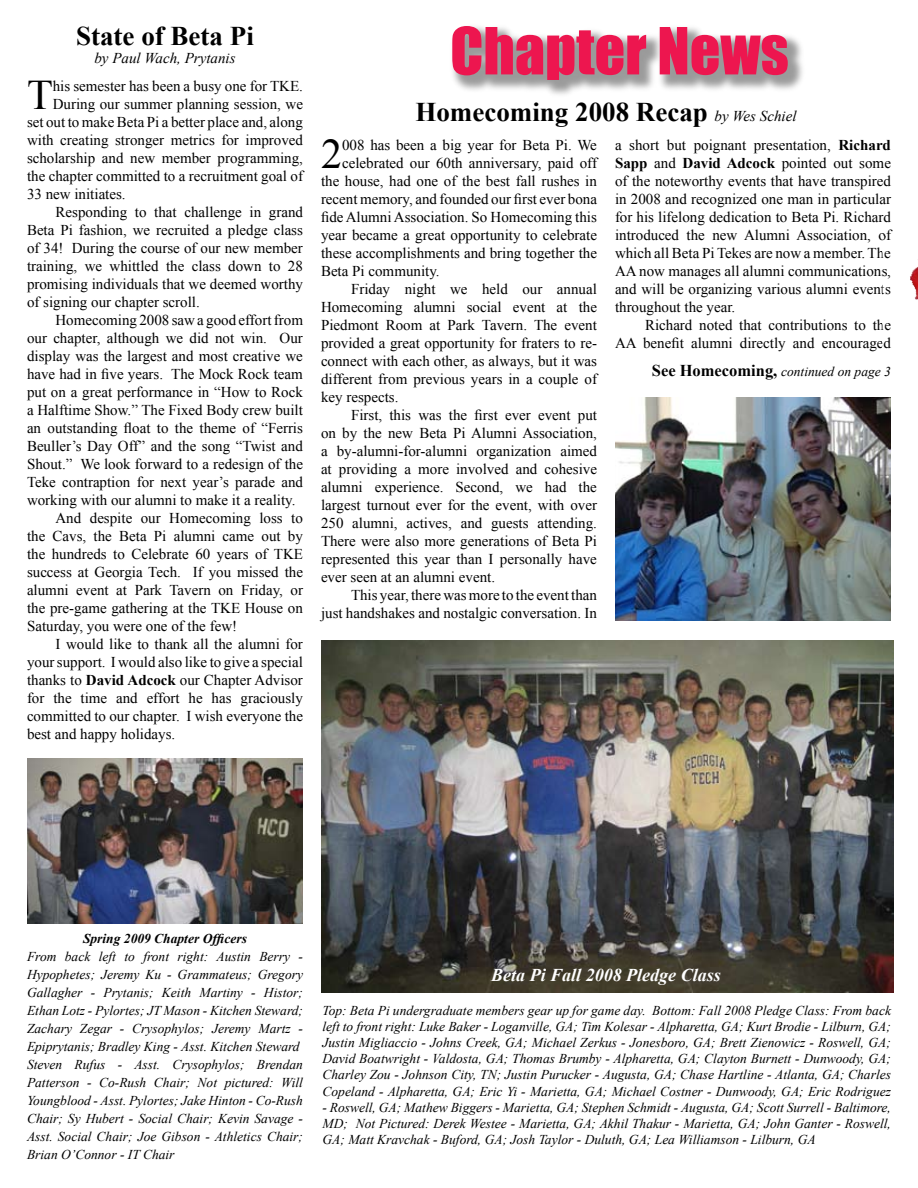
<style>
.page{position:relative;width:918px;height:1188px;background:#fff}
.page>*{position:absolute;margin:0;border:0;box-sizing:border-box;transform-origin:0 0}
.t1{font:60px "Impact";color:#ed164f}
.t2{font:42.15px "Times New Roman";color:#000}
.t3{font:700 27px "Times New Roman";color:#000}
.t4{font:italic 700 18px "Times New Roman";color:#fff}
.t5{font:15px/18px "Times New Roman";color:#000;text-align:justify}
.t6{font:italic 15px "Times New Roman";color:#000}
.t7{font:italic 13.5px/18px "Times New Roman";color:#000;text-align:justify}
.t8{font:italic 700 13.5px "Times New Roman";color:#000}
.s1{font-weight:700}
.s2{font-weight:400;font-style:italic;font-size:15px}
.s3{font-weight:700;font-style:normal;font-size:16.5px}
</style>
<div class="page">
<div style="left:449px;top:23px;width:358px;height:75px;background:#000;opacity:.4"></div>
<img style="left:321px;top:640px;width:572px;height:352px">
<img style="left:615px;top:398px;width:276px;height:223px">
<img style="left:27px;top:758px;width:276px;height:165px">
<h3 class="t3" style="left:76px;top:18px;width:179px">State of Beta Pi</h3>
<p class="t6" style="left:94px;top:48px;width:143px">by Paul Wach, Prytanis</p>
<h2 class="t2" style="left:27px;top:66px;width:27px">T</h2>
<p class="t5" style="left:53px;top:77px;width:252px">his semester has been a busy one for TKE.</p>
<p class="t5" style="left:53px;top:95px;width:252px">During our summer planning session, we</p>
<p class="t5" style="left:27px;top:113px;width:277px">set out to make Beta Pi a better place and, along</p>
<p class="t5" style="left:27px;top:131px;width:278px">with creating stronger metrics for improved</p>
<p class="t5" style="left:27px;top:149px;width:278px">scholarship and new member programming,</p>
<p class="t5" style="left:27px;top:167px;width:278px">the chapter committed to a recruitment goal of</p>
<p class="t5" style="left:27px;top:185px;width:100px">33 new initiates.</p>
<p class="t5" style="left:56px;top:203px;width:249px">Responding to that challenge in grand</p>
<p class="t5" style="left:27px;top:221px;width:278px">Beta Pi fashion, we recruited a pledge class</p>
<p class="t5" style="left:27px;top:239px;width:277px">of 34! During the course of our new member</p>
<p class="t5" style="left:27px;top:257px;width:277px">training, we whittled the class down to 28</p>
<p class="t5" style="left:27px;top:275px;width:278px">promising individuals that we deemed worthy</p>
<p class="t5" style="left:27px;top:293px;width:174px">of signing our chapter scroll.</p>
<p class="t5" style="left:56px;top:311px;width:249px">Homecoming 2008 saw a good effort from</p>
<p class="t5" style="left:27px;top:329px;width:277px">our chapter, although we did not win. Our</p>
<p class="t5" style="left:27px;top:347px;width:277px">display was the largest and most creative we</p>
<p class="t5" style="left:27px;top:365px;width:277px">have had in five years. The Mock Rock team</p>
<p class="t5" style="left:27px;top:383px;width:277px">put on a great performance in “How to Rock</p>
<p class="t5" style="left:27px;top:401px;width:278px">a Halftime Show.” The Fixed Body crew built</p>
<p class="t5" style="left:27px;top:419px;width:277px">an outstanding float to the theme of “Ferris</p>
<p class="t5" style="left:27px;top:437px;width:277px">Beuller’s Day Off” and the song “Twist and</p>
<p class="t5" style="left:27px;top:455px;width:278px">Shout.” We look forward to a redesign of the</p>
<p class="t5" style="left:27px;top:473px;width:278px">Teke contraption for next year’s parade and</p>
<p class="t5" style="left:27px;top:491px;width:270px">working with our alumni to make it a reality.</p>
<p class="t5" style="left:56px;top:509px;width:249px">And despite our Homecoming loss to</p>
<p class="t5" style="left:27px;top:527px;width:277px">the Cavs, the Beta Pi alumni came out by</p>
<p class="t5" style="left:27px;top:545px;width:278px">the hundreds to Celebrate 60 years of TKE</p>
<p class="t5" style="left:27px;top:563px;width:277px">success at Georgia Tech. If you missed the</p>
<p class="t5" style="left:27px;top:581px;width:277px">alumni event at Park Tavern on Friday, or</p>
<p class="t5" style="left:27px;top:599px;width:277px">the pre-game gathering at the TKE House on</p>
<p class="t5" style="left:27px;top:617px;width:212px">Saturday, you were one of the few!</p>
<p class="t5" style="left:56px;top:635px;width:249px">I would like to thank all the alumni for</p>
<p class="t5" style="left:27px;top:653px;width:277px">your support. I would also like to give a special</p>
<p class="t5" style="left:27px;top:671px;width:277px">thanks to <span class="s1">David Adcock</span> our Chapter Advisor</p>
<p class="t5" style="left:27px;top:689px;width:278px">for the time and effort he has graciously</p>
<p class="t5" style="left:27px;top:707px;width:278px">committed to our chapter. I wish everyone the</p>
<p class="t5" style="left:27px;top:725px;width:150px">best and happy holidays.</p>
<h1 class="t1" style="left:450px;top:4px;width:340px">Chapter News</h1>
<h3 class="t3" style="left:415px;top:93px;width:383px">Homecoming 2008 Recap <span class="s2">by Wes Schiel</span></h3>
<h2 class="t2" style="left:321px;top:126px;width:23px">2</h2>
<p class="t5" style="left:342px;top:136px;width:256px">008 has been a big year for Beta Pi. We</p>
<p class="t5" style="left:342px;top:154px;width:256px">celebrated our 60th anniversary, paid off</p>
<p class="t5" style="left:321px;top:172px;width:277px">the house, had one of the best fall rushes in</p>
<p class="t5" style="left:321px;top:190px;width:277px">recent memory, and founded our first ever bona</p>
<p class="t5" style="left:321px;top:208px;width:277px">fide Alumni Association. So Homecoming this</p>
<p class="t5" style="left:321px;top:226px;width:278px">year became a great opportunity to celebrate</p>
<p class="t5" style="left:321px;top:244px;width:278px">these accomplishments and bring together the</p>
<p class="t5" style="left:321px;top:262px;width:120px">Beta Pi community.</p>
<p class="t5" style="left:351px;top:280px;width:247px">Friday night we held our annual</p>
<p class="t5" style="left:321px;top:298px;width:277px">Homecoming alumni social event at the</p>
<p class="t5" style="left:321px;top:316px;width:277px">Piedmont Room at Park Tavern. The event</p>
<p class="t5" style="left:321px;top:334px;width:278px">provided a great opportunity for fraters to re-</p>
<p class="t5" style="left:321px;top:352px;width:278px">connect with each other, as always, but it was</p>
<p class="t5" style="left:321px;top:370px;width:278px">different from previous years in a couple of</p>
<p class="t5" style="left:321px;top:388px;width:79px">key respects.</p>
<p class="t5" style="left:351px;top:406px;width:248px">First, this was the first ever event put</p>
<p class="t5" style="left:321px;top:424px;width:277px">on by the new Beta Pi Alumni Association,</p>
<p class="t5" style="left:321px;top:442px;width:277px">a by-alumni-for-alumni organization aimed</p>
<p class="t5" style="left:321px;top:460px;width:278px">at providing a more involved and cohesive</p>
<p class="t5" style="left:321px;top:478px;width:277px">alumni experience. Second, we had the</p>
<p class="t5" style="left:321px;top:496px;width:278px">largest turnout ever for the event, with over</p>
<p class="t5" style="left:321px;top:514px;width:277px">250 alumni, actives, and guests attending.</p>
<p class="t5" style="left:321px;top:532px;width:278px">There were also more generations of Beta Pi</p>
<p class="t5" style="left:321px;top:550px;width:277px">represented this year than I personally have</p>
<p class="t5" style="left:321px;top:568px;width:176px">ever seen at an alumni event.</p>
<p class="t5" style="left:351px;top:586px;width:248px">This year, there was more to the event than</p>
<p class="t5" style="left:321px;top:604px;width:278px">just handshakes and nostalgic conversation. In</p>
<p class="t5" style="left:615px;top:136px;width:278px">a short but poignant presentation, <span class="s1">Richard Sapp</span> and <span class="s1">David Adcock</span> pointed out some of the noteworthy events that have transpired in 2008 and recognized one man in particular for his lifelong dedication to Beta Pi. Richard introduced the new Alumni Association, of which all Beta Pi Tekes are now a member. The AA now manages all alumni communications, and will be organizing various alumni events throughout the year.</p>
<p class="t5" style="left:615px;top:316px;width:278px;text-align:right">Richard noted that contributions to the<br>AA benefit alumni directly and encouraged</p>
<p class="t7" style="left:652px;top:362px;width:241px"><span class="s3">See Homecoming,</span> continued on page 3</p>
<p class="t8" style="left:83px;top:929px;width:165px">Spring 2009 Chapter Officers</p>
<p class="t7" style="left:27px;top:947px;width:278px;text-align:left">From back left to front right: Austin Berry - Hypophetes; Jeremy Ku - Grammateus; Gregory Gallagher - Prytanis; Keith Martiny - Histor; Ethan Lotz - Pylortes; JT Mason - Kitchen Steward; Zachary Zegar - Crysophylos; Jeremy Martz - Epiprytanis; Bradley King - Asst. Kitchen Steward Steven Rufus - Asst. Crysophylos; Brendan Patterson - Co-Rush Chair; Not pictured: Will Youngblood - Asst. Pylortes; Jake Hinton - Co-Rush Chair; Sy Hubert - Social Chair; Kevin Savage - Asst. Social Chair; Joe Gibson - Athletics Chair; Brian O’Connor - IT Chair</p>
<p class="t4" style="left:491px;top:962px;width:231px">Beta Pi Fall 2008 Pledge Class</p>
<p class="t7" style="left:322px;top:1002px;width:570px;line-height:16.2px">Top: Beta Pi undergraduate members gear up for game day. Bottom: Fall 2008 Pledge Class: From back left to front right: Luke Baker - Loganville, GA; Tim Kolesar - Alpharetta, GA; Kurt Brodie - Lilburn, GA; Justin Migliaccio - Johns Creek, GA; Michael Zerkus - Jonesboro, GA; Brett Zienowicz - Roswell, GA; David Boatwright - Valdosta, GA; Thomas Brumby - Alpharetta, GA; Clayton Burnett - Dunwoody, GA; Charley Zou - Johnson City, TN; Justin Purucker - Augusta, GA; Chase Hartline - Atlanta, GA; Charles Copeland - Alpharetta, GA; Eric Yi - Marietta, GA; Michael Costner - Dunwoody, GA; Eric Rodriguez</p>
<p class="t7" style="left:322px;top:1099px;width:570px;line-height:16.2px">- Roswell, GA; Mathew Biggers - Marietta, GA; Stephen Schmidt - Augusta, GA; Scott Surrell - Baltimore, MD; Not Pictured: Derek Westee - Marietta, GA; Akhil Thakur - Marietta, GA; John Ganter - Roswell, GA; Matt Kravchak - Buford, GA; Josh Taylor - Duluth, GA; Lea Williamson - Lilburn, GA</p>
</div>
